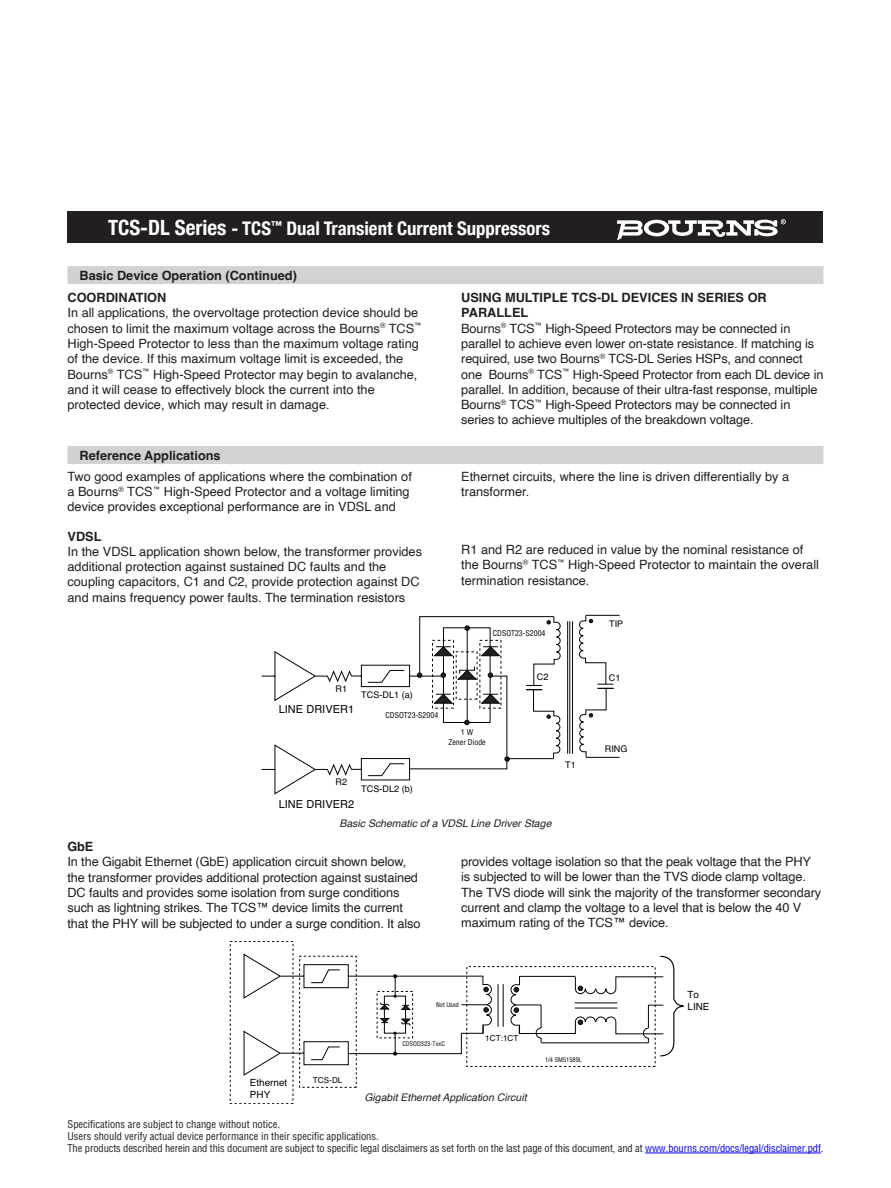
<style>
.page{position:relative;width:891px;height:1188px;background:#fff}
.page>*{position:absolute;margin:0;border:0;box-sizing:border-box;transform-origin:0 0}
.t1{font:700 condensed 18.75px "Helvetica Neue";color:#fff}
.t2{font:12.75px/15.3px "Helvetica";color:#231f20}
.t3{font:700 12.75px/22.5px "Helvetica";color:#231f20}
.t4{font:10.95px "Helvetica";color:#040503}
.t5{font:condensed 10.5px/12px "Helvetica";letter-spacing:-.01em;color:#231f20}
.t6{font:italic 10.5px "Helvetica";color:#231f20}
.t7{font:9.9px/11.9px "Helvetica";color:#040503}
.t8{font:9.15px "Helvetica";color:#040503}
.t9{font:8.25px "Helvetica";color:#040503}
.t10{font:condensed 7.8px/9.4px "Helvetica";color:#040503;text-align:center}
.t11{font:condensed 6.3px "Helvetica";color:#040503}
.s1{font-size:21px}
.s2{font-weight:700}
.s3{color:#00f}
</style>
<div class="page">
<div style="left:68px;top:212px;width:756px;height:31px;background:#231f20"></div>
<svg style="left:617px;top:219px;width:169px;height:21px"></svg>
<div style="left:68px;top:266px;width:756px;height:18px;background:#d1d2d4"></div>
<div style="left:68px;top:446px;width:756px;height:18px;background:#d1d2d4"></div>
<hr style="left:645px;top:1153px;width:176px;height:1px;background:#00f">
<svg style="left:262px;top:616px;width:263px;height:179px"></svg>
<svg style="left:465px;top:626px;width:5px;height:5px"></svg>
<hr style="left:507px;top:758px;width:47px;height:1px;background:#040503">
<svg style="left:525px;top:616px;width:36px;height:144px"></svg>
<hr style="left:567px;top:621px;width:1px;height:133px;background:#040503">
<hr style="left:570px;top:621px;width:1px;height:133px;background:#040503">
<hr style="left:572px;top:621px;width:1px;height:133px;background:#040503">
<hr style="left:586px;top:615px;width:34px;height:1px;background:#040503">
<hr style="left:586px;top:757px;width:34px;height:1px;background:#040503">
<svg style="left:579px;top:615px;width:35px;height:143px"></svg>
<svg style="left:409px;top:640px;width:101px;height:130px"></svg>
<svg style="left:230px;top:941px;width:454px;height:163px"></svg>
<h1 class="t1" style="left:108px;top:213px;width:444px"><span class="s1">TCS-DL Series</span> - TCS<sup>™</sup> Dual Transient Current Suppressors</h1>
<p class="t3" style="left:68px;top:265px;width:231px;text-indent:12px">Basic Device Operation (Continued)<br>COORDINATION</p>
<p class="t2" style="left:67px;top:306px;width:356px">In all applications, the overvoltage protection device should be chosen to limit the maximum voltage across the Bourns<sup>®</sup> TCS<sup>™ </sup>High-Speed Protector to less than the maximum voltage rating of the device. If this maximum voltage limit is exceeded, the Bourns<sup>®</sup> TCS<sup>™</sup> High-Speed Protector may begin to avalanche, and it will cease to effectively block the current into the protected device, which may result in damage.</p>
<p class="t2" style="left:461px;top:290px;width:364px"><span class="s2">USING MULTIPLE TCS-DL DEVICES IN SERIES OR PARALLEL<br></span>Bourns<sup>®</sup> TCS<sup>™</sup> High-Speed Protectors may be connected in parallel to achieve even lower on-state resistance. If matching is required, use two Bourns<sup>®</sup> TCS-DL Series HSPs, and connect one Bourns<sup>®</sup> TCS<sup>™</sup> High-Speed Protector from each DL device in parallel. In addition, because of their ultra-fast response, multiple Bourns<sup>®</sup> TCS<sup>™</sup> High-Speed Protectors may be connected in series to achieve multiples of the breakdown voltage.</p>
<p class="t3" style="left:80px;top:445px;width:143px">Reference Applications</p>
<p class="t2" style="left:68px;top:469px;width:346px">Two good examples of applications where the combination of a Bourns<sup>®</sup> TCS<sup>™</sup> High-Speed Protector and a voltage limiting device provides exceptional performance are in VDSL and</p>
<p class="t2" style="left:461px;top:469px;width:329px">Ethernet circuits, where the line is driven differentially by a transformer.</p>
<p class="t3" style="left:68px;top:526px;width:36px">VDSL</p>
<p class="t2" style="left:68px;top:544px;width:356px">In the VDSL application shown below, the transformer provides additional protection against sustained DC faults and the coupling capacitors, C1 and C2, provide protection against DC and mains frequency power faults. The termination resistors</p>
<p class="t2" style="left:461px;top:542px;width:359px">R1 and R2 are reduced in value by the nominal resistance of the Bourns<sup>®</sup> TCS<sup>™</sup> High-Speed Protector to maintain the overall termination resistance.</p>
<p class="t10" style="left:493px;top:628px;width:54px">CDSOT23-S2004</p>
<p class="t8" style="left:609px;top:617px;width:16px">TIP</p>
<p class="t8" style="left:335px;top:681px;width:13px">R1</p>
<p class="t4" style="left:279px;top:701px;width:77px">LINE DRIVER1</p>
<p class="t8" style="left:361px;top:688px;width:53px">TCS-DL1 (a)</p>
<p class="t10" style="left:386px;top:711px;width:54px">CDSOT23-S2004</p>
<p class="t10" style="left:449px;top:728px;width:39px">1 W<br>Zener Diode</p>
<p class="t8" style="left:537px;top:670px;width:13px">C2</p>
<p class="t8" style="left:609px;top:670px;width:13px">C1</p>
<p class="t8" style="left:565px;top:758px;width:12px">T1</p>
<p class="t8" style="left:605px;top:742px;width:24px">RING</p>
<p class="t8" style="left:335px;top:775px;width:13px">R2</p>
<p class="t8" style="left:361px;top:782px;width:53px">TCS-DL2 (b)</p>
<p class="t6" style="left:339px;top:815px;width:214px">Basic Schematic of a VDSL Line Driver Stage</p>
<p class="t4" style="left:279px;top:796px;width:77px">LINE DRIVER2</p>
<p class="t3" style="left:68px;top:837px;width:27px">GbE</p>
<p class="t2" style="left:68px;top:855px;width:354px">In the Gigabit Ethernet (GbE) application circuit shown below, the transformer provides additional protection against sustained DC faults and provides some isolation from surge conditions such as lightning strikes. The TCS™ device limits the current that the PHY will be subjected to under a surge condition. It also</p>
<p class="t2" style="left:461px;top:854px;width:362px">provides voltage isolation so that the peak voltage that the PHY is subjected to will be lower than the TVS diode clamp voltage.<br>The TVS diode will sink the majority of the transformer secondary current and clamp the voltage to a level that is below the 40 V maximum rating of the TCS™ device.</p>
<p class="t7" style="left:250px;top:1077px;width:39px">Ethernet<br>PHY</p>
<p class="t9" style="left:313px;top:1073px;width:31px">TCS-DL</p>
<p class="t11" style="left:436px;top:1000px;width:25px">Not Used</p>
<p class="t11" style="left:402px;top:1040px;width:44px">CDSOD323-TxxC</p>
<p class="t9" style="left:485px;top:1031px;width:35px">1CT:1CT</p>
<p class="t6" style="left:364px;top:1089px;width:164px">Gigabit Ethernet Application Circuit</p>
<p class="t11" style="left:545px;top:1055px;width:39px">1/4 SM51589L</p>
<p class="t7" style="left:688px;top:989px;width:23px">To<br>LINE</p>
<p class="t5" style="left:68px;top:1118px;width:757px">Specifications are subject to change without notice.<br>Users should verify actual device performance in their specific applications.<br>The products described herein and this document are subject to specific legal disclaimers as set forth on the last page of this document, and at <span class="s3">www.bourns.com/docs/legal/disclaimer.pdf</span>.</p>
</div>
